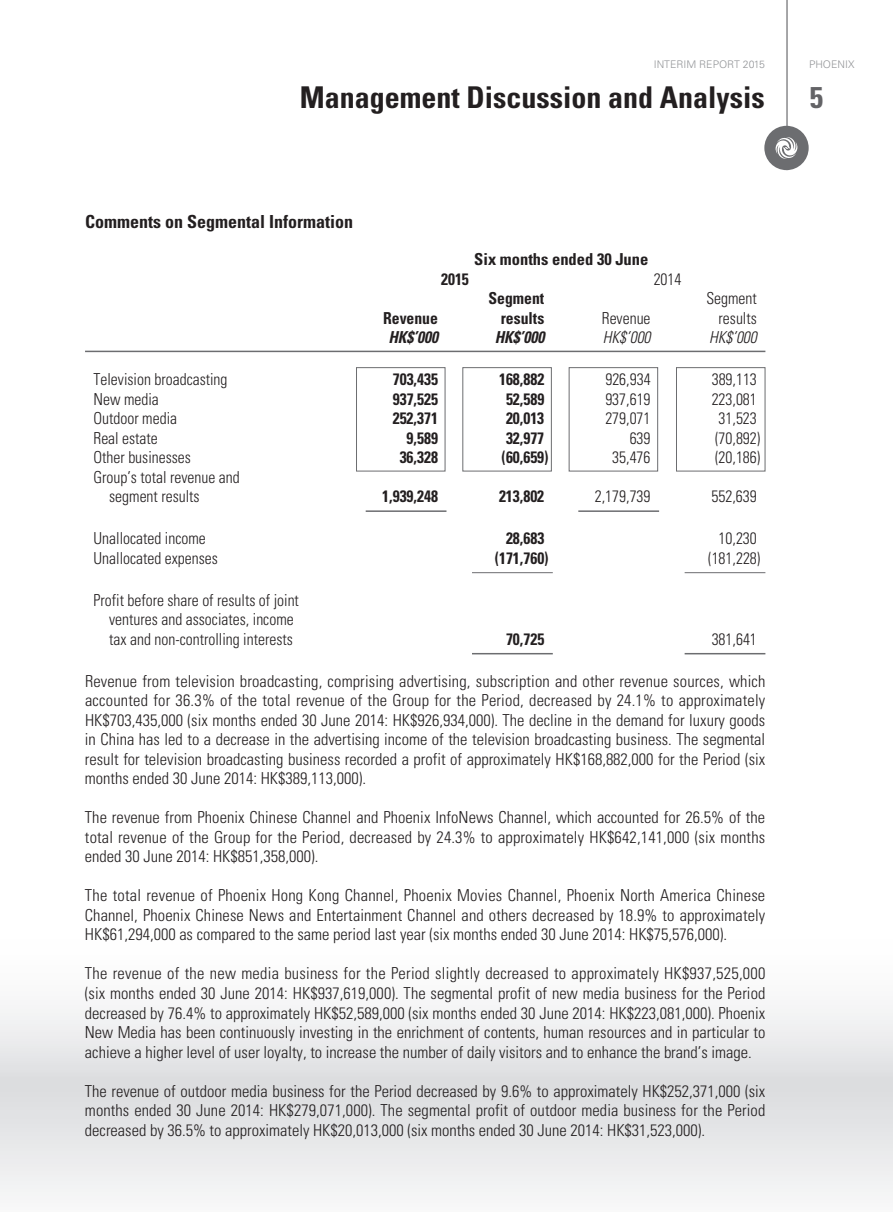
<style>
.page{position:relative;width:893px;height:1212px;background:#fff}
.page>*{position:absolute;margin:0;border:0;box-sizing:border-box;transform-origin:0 0}
.t1{font:700 condensed 30px "Univers LT Std";color:#231f20}
.t2{font:700 condensed 30px "Univers LT Std";color:#636366}
.t3{font:700 condensed 18px "Univers LT Std";color:#231f20}
.t4{font:300 condensed 16.5px/19.5px "Univers LT Std";color:#231f20;text-align:justify}
.t5{font:300 condensed 16.5px/19.5px "Univers LT Std";color:#231f20;scale:.95 1}
.t6{font:700 condensed 16.5px "Univers LT Std";color:#231f20;scale:.95 1}
.t7{font:700 condensed 16.5px "Univers LT Std";color:#231f20}
.t8{font:italic 700 condensed 16.5px "Univers LT Std";color:#231f20;scale:.95 1}
.t9{font:italic 300 condensed 16.5px "Univers LT Std";color:#231f20;scale:.95 1}
.t10{font:300 10.5px "Univers LT Std";color:#939598}
</style>
<div class="page">
<hr style="left:786px;top:0;width:2px;height:170px;background:#636366">
<div style="left:764px;top:126px;width:45px;height:44px;background:#6c6d70;border-radius:50%"></div>
<svg style="left:775px;top:137px;width:23px;height:22px"></svg>
<svg style="left:0;top:1009px;width:893px;height:187px"></svg>
<hr style="left:85px;top:351px;width:680px;height:1px;background:#6c6d70">
<div style="left:676px;top:367px;width:89px;height:104px;border:1px solid #6c6d70"></div>
<div style="left:569px;top:367px;width:89px;height:104px;border:1px solid #6c6d70"></div>
<div style="left:462px;top:367px;width:90px;height:104px;border:1px solid #6c6d70"></div>
<div style="left:356px;top:367px;width:89px;height:104px;border:1px solid #6c6d70"></div>
<hr style="left:366px;top:510px;width:80px;height:2px;background:#6c6d70">
<hr style="left:578px;top:510px;width:81px;height:2px;background:#6c6d70">
<hr style="left:472px;top:572px;width:81px;height:1px;background:#6c6d70">
<hr style="left:685px;top:572px;width:80px;height:1px;background:#6c6d70">
<hr style="left:472px;top:653px;width:81px;height:1px;background:#6c6d70">
<hr style="left:685px;top:653px;width:80px;height:1px;background:#6c6d70">
<p class="t10" style="left:654px;top:58px;width:113px">INTERIM REPORT 2015</p>
<p class="t10" style="left:809px;top:58px;width:47px">PHOENIX</p>
<h1 class="t1" style="left:300px;top:79px;width:466px">Management Discussion and Analysis</h1>
<h1 class="t2" style="left:810px;top:79px;width:15px">5</h1>
<p class="t3" style="left:85px;top:210px;width:270px">Comments on Segmental Information</p>
<p class="t7" style="left:474px;top:249px;width:176px">Six months ended 30 June</p>
<p class="t6" style="left:441px;top:269px;width:31px">2015</p>
<p class="t5" style="left:654px;top:269px;width:31px">2014</p>
<p class="t6" style="left:489px;top:288px;width:60px">Segment</p>
<p class="t5" style="left:706px;top:289px;width:55px">Segment</p>
<p class="t6" style="left:383px;top:308px;width:59px">Revenue</p>
<p class="t6" style="left:501px;top:308px;width:47px">results</p>
<p class="t5" style="left:602px;top:308px;width:53px">Revenue</p>
<p class="t5" style="left:719px;top:308px;width:42px">results</p>
<p class="t8" style="left:388px;top:327px;width:54px">HK$’000</p>
<p class="t8" style="left:495px;top:327px;width:54px">HK$’000</p>
<p class="t9" style="left:603px;top:328px;width:52px">HK$’000</p>
<p class="t9" style="left:709px;top:328px;width:52px">HK$’000</p>
<p class="t5" style="left:94px;top:370px;width:143px">Television broadcasting</p>
<p class="t6" style="left:393px;top:369px;width:49px">703,435</p>
<p class="t6" style="left:499px;top:369px;width:49px">168,882</p>
<p class="t5" style="left:605px;top:370px;width:49px">926,934</p>
<p class="t5" style="left:712px;top:370px;width:49px">389,113</p>
<p class="t5" style="left:94px;top:389px;width:70px">New media</p>
<p class="t6" style="left:393px;top:389px;width:49px">937,525</p>
<p class="t6" style="left:506px;top:389px;width:42px">52,589</p>
<p class="t5" style="left:605px;top:389px;width:49px">937,619</p>
<p class="t5" style="left:712px;top:389px;width:49px">223,081</p>
<p class="t5" style="left:94px;top:409px;width:89px">Outdoor media</p>
<p class="t6" style="left:393px;top:408px;width:49px">252,371</p>
<p class="t6" style="left:506px;top:408px;width:42px">20,013</p>
<p class="t5" style="left:605px;top:409px;width:49px">279,071</p>
<p class="t5" style="left:719px;top:409px;width:42px">31,523</p>
<p class="t5" style="left:94px;top:428px;width:69px">Real estate</p>
<p class="t6" style="left:407px;top:428px;width:34px">9,589</p>
<p class="t6" style="left:506px;top:428px;width:42px">32,977</p>
<p class="t5" style="left:630px;top:428px;width:23px">639</p>
<p class="t5" style="left:715px;top:428px;width:49px">(70,892)</p>
<p class="t5" style="left:94px;top:448px;width:104px">Other businesses</p>
<p class="t6" style="left:400px;top:447px;width:42px">36,328</p>
<p class="t6" style="left:502px;top:447px;width:51px">(60,659)</p>
<p class="t5" style="left:612px;top:448px;width:42px">35,476</p>
<p class="t5" style="left:715px;top:448px;width:49px">(20,186)</p>
<p class="t5" style="left:109px;top:467px;width:139px;text-indent:-16px">Group’s total revenue and segment results</p>
<p class="t6" style="left:382px;top:486px;width:60px">1,939,248</p>
<p class="t6" style="left:499px;top:486px;width:49px">213,802</p>
<p class="t5" style="left:595px;top:487px;width:60px">2,179,739</p>
<p class="t5" style="left:712px;top:487px;width:49px">552,639</p>
<p class="t5" style="left:94px;top:529px;width:120px">Unallocated income</p>
<p class="t6" style="left:506px;top:528px;width:42px">28,683</p>
<p class="t5" style="left:719px;top:529px;width:42px">10,230</p>
<p class="t5" style="left:94px;top:548px;width:133px">Unallocated expenses</p>
<p class="t6" style="left:495px;top:548px;width:58px">(171,760)</p>
<p class="t5" style="left:708px;top:548px;width:56px">(181,228)</p>
<p class="t5" style="left:109px;top:590px;width:201px;text-indent:-16px">Profit before share of results of joint ventures and associates, income tax and non-controlling interests</p>
<p class="t6" style="left:506px;top:629px;width:42px">70,725</p>
<p class="t5" style="left:712px;top:629px;width:49px">381,641</p>
<p class="t4" style="left:85px;top:671px;width:682px">Revenue from television broadcasting, comprising advertising, subscription and other revenue sources, which accounted for 36.3% of the total revenue of the Group for the Period, decreased by 24.1% to approximately HK$703,435,000 (six months ended 30 June 2014: HK$926,934,000). The decline in the demand for luxury goods in China has led to a decrease in the advertising income of the television broadcasting business. The segmental result for television broadcasting business recorded a profit of approximately HK$168,882,000 for the Period (six months ended 30 June 2014: HK$389,113,000).</p>
<p class="t4" style="left:85px;top:808px;width:682px">The revenue from Phoenix Chinese Channel and Phoenix InfoNews Channel, which accounted for 26.5% of the total revenue of the Group for the Period, decreased by 24.3% to approximately HK$642,141,000 (six months ended 30 June 2014: HK$851,358,000).</p>
<p class="t4" style="left:85px;top:886px;width:682px">The total revenue of Phoenix Hong Kong Channel, Phoenix Movies Channel, Phoenix North America Chinese Channel, Phoenix Chinese News and Entertainment Channel and others decreased by 18.9% to approximately HK$61,294,000 as compared to the same period last year (six months ended 30 June 2014: HK$75,576,000).</p>
<p class="t4" style="left:85px;top:964px;width:682px">The revenue of the new media business for the Period slightly decreased to approximately HK$937,525,000 (six months ended 30 June 2014: HK$937,619,000). The segmental profit of new media business for the Period decreased by 76.4% to approximately HK$52,589,000 (six months ended 30 June 2014: HK$223,081,000). Phoenix New Media has been continuously investing in the enrichment of contents, human resources and in particular to achieve a higher level of user loyalty, to increase the number of daily visitors and to enhance the brand’s image.</p>
<p class="t4" style="left:85px;top:1081px;width:682px">The revenue of outdoor media business for the Period decreased by 9.6% to approximately HK$252,371,000 (six months ended 30 June 2014: HK$279,071,000). The segmental profit of outdoor media business for the Period decreased by 36.5% to approximately HK$20,013,000 (six months ended 30 June 2014: HK$31,523,000).</p>
</div>
